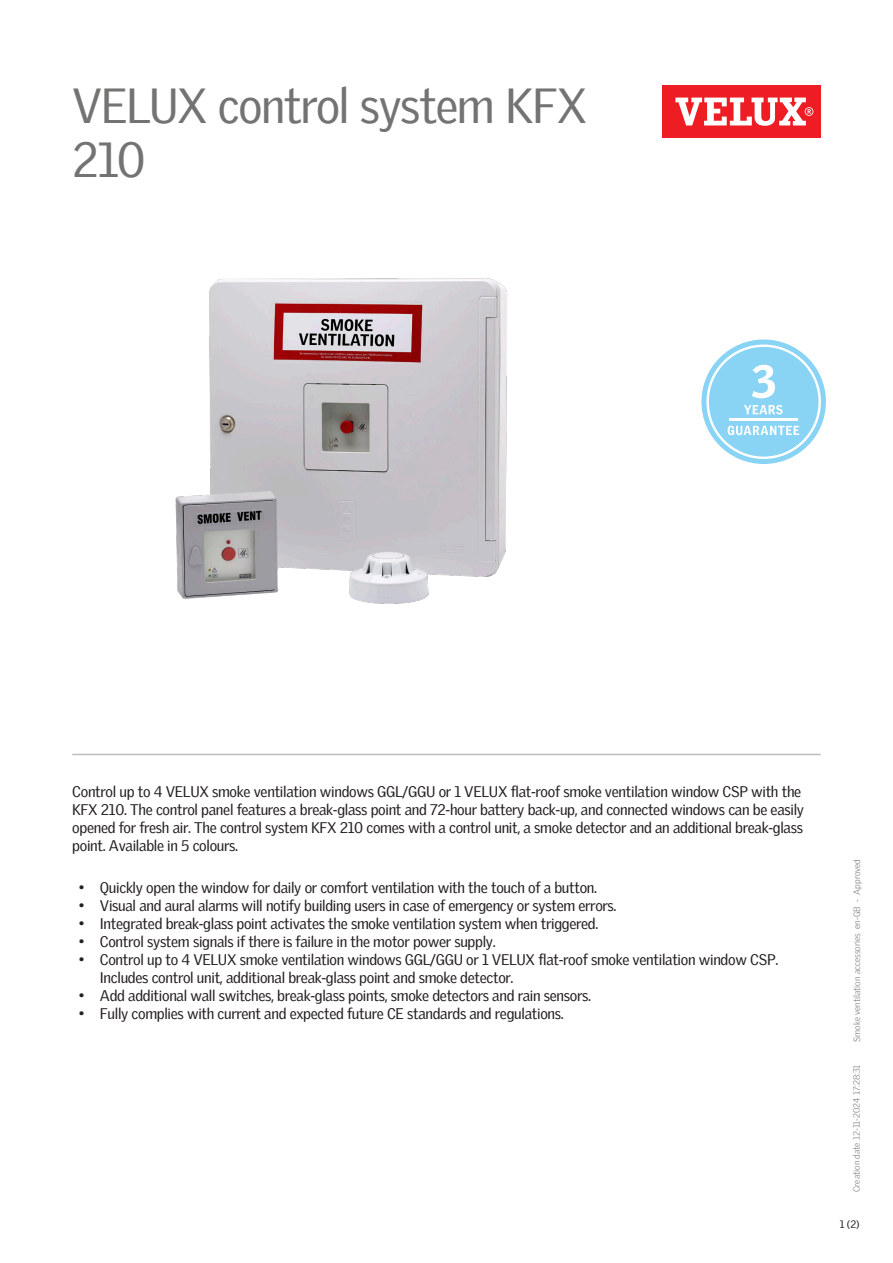
<style>
.page{position:relative;width:893px;height:1263px;background:#fff}
.page>*{position:absolute;margin:0;border:0;box-sizing:border-box;transform-origin:0 0}
.t1{font:48px/54px "Velux Gothic";letter-spacing:-.03em;color:#737371}
.t2{font:15px/18px "Velux Gothic";letter-spacing:-.02em;color:#231f20}
.t3{font:10.5px "Velux Gothic";color:#231f20}
.t4{font:300 9px "Velux Gothic";color:#7c7e81}
</style>
<div class="page">
<div style="left:662px;top:85px;width:159px;height:53px;background:#ee1d23"></div>
<svg style="left:675px;top:98px;width:138px;height:28px"></svg>
<hr style="left:72px;top:754px;width:749px;height:1px;background:#bcbdbb">
<img style="left:175px;top:278px;width:333px;height:326px">
<svg style="left:701px;top:339px;width:125px;height:125px"></svg>
<h1 class="t1" style="left:72px;top:82px;width:516px">VELUX control system KFX<br>210</h1>
<p class="t2" style="left:72px;top:784px;width:733px">Control up to 4 VELUX smoke ventilation windows GGL/GGU or 1 VELUX flat-roof smoke ventilation window CSP with the KFX 210. The control panel features a break-glass point and 72-hour battery back-up, and connected windows can be easily opened for fresh air. The control system KFX 210 comes with a control unit, a smoke detector and an additional break-glass point. Available in 5 colours.</p>
<p class="t2" style="left:79px;top:880px;width:520px">• Quickly open the window for daily or comfort ventilation with the touch of a button.</p>
<p class="t2" style="left:79px;top:898px;width:539px">• Visual and aural alarms will notify building users in case of emergency or system errors.</p>
<p class="t2" style="left:79px;top:916px;width:521px">• Integrated break-glass point activates the smoke ventilation system when triggered.</p>
<p class="t2" style="left:79px;top:934px;width:419px">• Control system signals if there is failure in the motor power supply.</p>
<p class="t2" style="left:100px;top:952px;width:680px;text-indent:-21px">• Control up to 4 VELUX smoke ventilation windows GGL/GGU or 1 VELUX flat-roof smoke ventilation window CSP.<br>Includes control unit, additional break-glass point and smoke detector.</p>
<p class="t2" style="left:79px;top:988px;width:514px">• Add additional wall switches, break-glass points, smoke detectors and rain sensors.</p>
<p class="t2" style="left:79px;top:1006px;width:487px">• Fully complies with current and expected future CE standards and regulations.</p>
<p class="t4" style="left:853px;top:1042px;width:184px;rotate:-90deg">Smoke ventilation accessories en-GB - Approved</p>
<p class="t4" style="left:853px;top:1192px;width:129px;rotate:-90deg">Creation date 12-11-2024 17:28:31</p>
<p class="t3" style="left:840px;top:1219px;width:21px">1 (2)</p>
</div>
